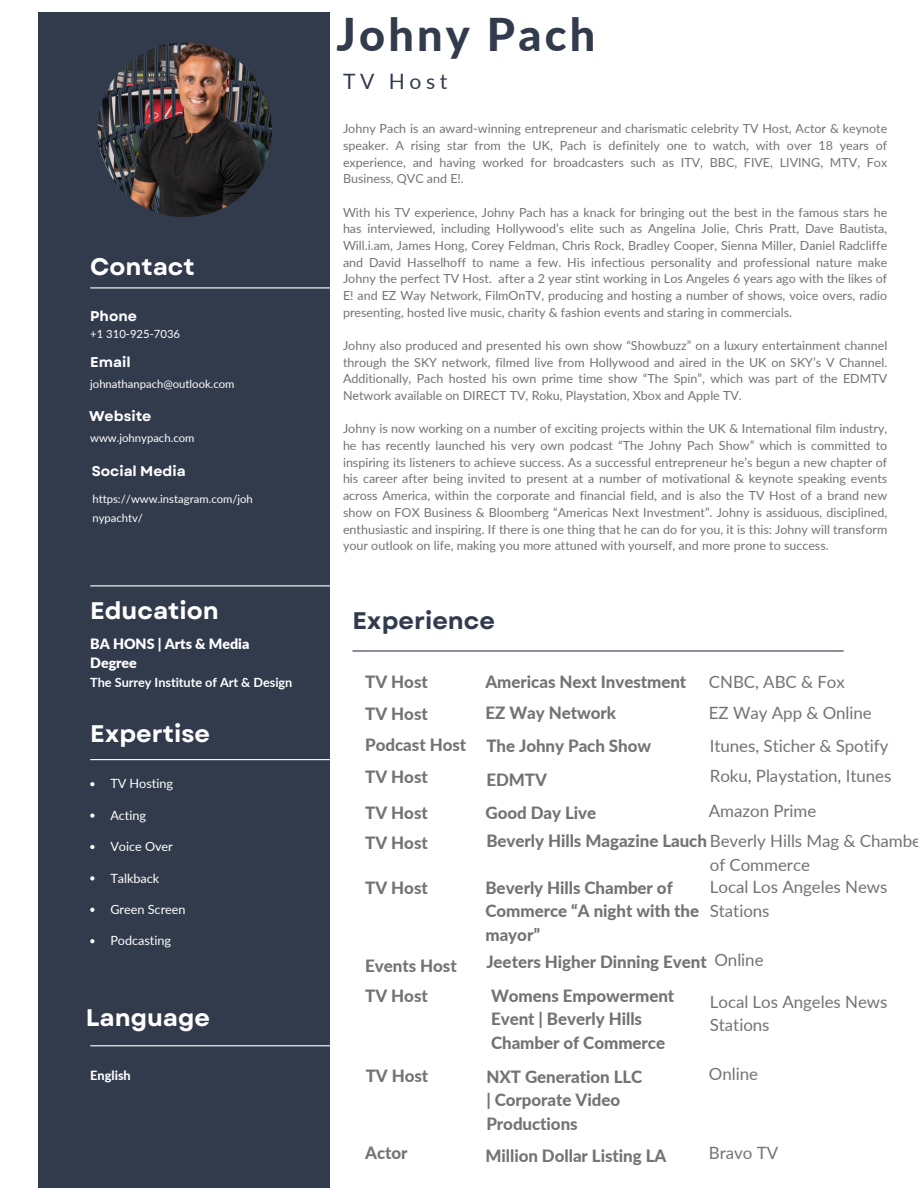
<style>
.page{position:relative;width:918px;height:1188px;background:#fff}
.page>*{position:absolute;margin:0;border:0;box-sizing:border-box;transform-origin:0 0}
.t1{font:800 45.15px "Lato";letter-spacing:.07em;color:#323b4c}
.t2{font:700 24px "Garet";color:#fff}
.t3{font:700 24px "Garet";color:#323b4c}
.t4{font:21.15px "Lato";letter-spacing:.215em;color:#323b4c}
.t5{font:800 16.95px/23.2px "Lato";letter-spacing:-.005em;color:#737373}
.t6{font:16.95px/23.7px "Lato";letter-spacing:-.005em;color:#737373}
.t7{font:900 14.25px "Lato";letter-spacing:-.005em;color:#fff}
.t8{font:700 14.1px "Garet";color:#fff}
.t9{font:12.75px "Lato";letter-spacing:-.005em;color:#fff}
.t10{font:700 12.75px "Lato";letter-spacing:-.005em;color:#fff}
.t11{font:800 12.75px "Lato";color:#fff}
.t12{font:12.45px/16.6px "Lato";color:#737373;text-align:justify}
.t13{font:11.25px/18.8px "Lato";color:#fff}
.s1{font-weight:400}
</style>
<div class="page">
<div style="left:38px;top:12px;width:291px;height:1176px;background:#323b4c"></div>
<hr style="left:90px;top:287px;width:240px;height:1px;background:#fff">
<hr style="left:90px;top:585px;width:240px;height:1px;background:#fff">
<hr style="left:352px;top:650px;width:492px;height:2px;background:#323b4c">
<img style="left:97px;top:42px;width:175px;height:175px;border-radius:50%">
<svg style="left:90px;top:782px;width:4px;height:4px"></svg>
<svg style="left:90px;top:813px;width:4px;height:5px"></svg>
<svg style="left:90px;top:845px;width:4px;height:4px"></svg>
<svg style="left:90px;top:876px;width:4px;height:5px"></svg>
<svg style="left:90px;top:908px;width:4px;height:4px"></svg>
<svg style="left:90px;top:939px;width:4px;height:4px"></svg>
<hr style="left:90px;top:759px;width:240px;height:1px;background:#fff">
<hr style="left:90px;top:1045px;width:240px;height:1px;background:#fff">
<p class="t2" style="left:90px;top:250px;width:106px">Contact</p>
<p class="t8" style="left:90px;top:306px;width:48px">Phone</p>
<p class="t13" style="left:90px;top:324px;width:91px">+1 310-925-7036</p>
<p class="t8" style="left:90px;top:352px;width:42px">Email</p>
<p class="t13" style="left:90px;top:375px;width:146px">johnathanpach@outlook.com</p>
<p class="t8" style="left:89px;top:406px;width:64px">Website</p>
<p class="t13" style="left:90px;top:429px;width:106px">www.johnypach.com</p>
<p class="t8" style="left:92px;top:460px;width:95px">Social Media</p>
<p class="t13" style="left:92px;top:489px;width:162px">https://www.instagram.com/joh nypachtv/</p>
<p class="t2" style="left:90px;top:593px;width:130px">Education</p>
<p class="t7" style="left:90px;top:635px;width:161px">BA HONS | Arts &amp; Media</p>
<p class="t7" style="left:90px;top:654px;width:48px">Degree</p>
<p class="t1" style="left:337px;top:7px;width:260px">Johny Pach</p>
<p class="t4" style="left:343px;top:69px;width:106px">TV Host</p>
<p class="t12" style="left:343px;top:120px;width:546px">Johny Pach is an award-winning entrepreneur and charismatic celebrity TV Host, Actor &amp; keynote speaker. A rising star from the UK, Pach is definitely one to watch, with over 18 years of experience, and having worked for broadcasters such as ITV, BBC, FIVE, LIVING, MTV, Fox Business, QVC and E!.</p>
<p class="t12" style="left:343px;top:204px;width:546px">With his TV experience, Johny Pach has a knack for bringing out the best in the famous stars he has interviewed, including Hollywood’s elite such as Angelina Jolie, Chris Pratt, Dave Bautista, Will.i.am, James Hong, Corey Feldman, Chris Rock, Bradley Cooper, Sienna Miller, Daniel Radcliffe and David Hasselhoff to name a few. His infectious personality and professional nature make Johny the perfect TV Host. after a 2 year stint working in Los Angeles 6 years ago with the likes of E! and EZ Way Network, FilmOnTV, producing and hosting a number of shows, voice overs, radio presenting, hosted live music, charity &amp; fashion events and staring in commercials.</p>
<p class="t12" style="left:343px;top:337px;width:546px">Johny also produced and presented his own show “Showbuzz” on a luxury entertainment channel through the SKY network, filmed live from Hollywood and aired in the UK on SKY’s V Channel.<br>Additionally, Pach hosted his own prime time show “The Spin”, which was part of the EDMTV Network available on DIRECT TV, Roku, Playstation, Xbox and Apple TV.</p>
<p class="t12" style="left:343px;top:420px;width:546px">Johny is now working on a number of exciting projects within the UK &amp; International film industry, he has recently launched his very own podcast “The Johny Pach Show” which is committed to inspiring its listeners to achieve success. As a successful entrepreneur he’s begun a new chapter of his career after being invited to present at a number of motivational &amp; keynote speaking events across America, within the corporate and financial field, and is also the TV Host of a brand new show on FOX Business &amp; Bloomberg “Americas Next Investment”. Johny is assiduous, disciplined, enthusiastic and inspiring. If there is one thing that he can do for you, it is this: Johny will transform your outlook on life, making you more attuned with yourself, and more prone to success.</p>
<p class="t3" style="left:352px;top:603px;width:144px">Experience</p>
<p class="t10" style="left:90px;top:674px;width:204px">The Surrey Institute of Art &amp; Design</p>
<p class="t5" style="left:365px;top:670px;width:64px">TV Host</p>
<p class="t5" style="left:485px;top:670px;width:202px">Americas Next Investment</p>
<p class="t6" style="left:709px;top:670px;width:137px">CNBC, ABC &amp; Fox</p>
<p class="t2" style="left:90px;top:716px;width:121px">Expertise</p>
<p class="t9" style="left:110px;top:776px;width:64px">TV Hosting</p>
<p class="t9" style="left:110px;top:807px;width:37px">Acting</p>
<p class="t9" style="left:110px;top:839px;width:64px">Voice Over</p>
<p class="t9" style="left:110px;top:870px;width:50px">Talkback</p>
<p class="t9" style="left:110px;top:901px;width:77px">Green Screen</p>
<p class="t9" style="left:110px;top:933px;width:62px">Podcasting</p>
<p class="t2" style="left:86px;top:1000px;width:126px">Language</p>
<p class="t11" style="left:90px;top:1067px;width:42px">English</p>
<p class="t5" style="left:365px;top:702px;width:64px">TV Host</p>
<p class="t5" style="left:485px;top:701px;width:132px">EZ Way Network</p>
<p class="t6" style="left:709px;top:700px;width:164px">EZ Way App &amp; Online</p>
<p class="t5" style="left:365px;top:733px;width:103px">Podcast Host</p>
<p class="t5" style="left:486px;top:734px;width:166px">The Johny Pach Show</p>
<p class="t6" style="left:710px;top:733px;width:180px">Itunes, Sticher &amp; Spotify</p>
<p class="t5" style="left:365px;top:765px;width:64px">TV Host</p>
<p class="t5" style="left:486px;top:767px;width:62px">EDMTV</p>
<p class="t6" style="left:710px;top:764px;width:183px">Roku, Playstation, Itunes</p>
<p class="t5" style="left:365px;top:800px;width:64px">TV Host</p>
<p class="t5" style="left:485px;top:801px;width:112px">Good Day Live</p>
<p class="t6" style="left:709px;top:798px;width:109px">Amazon Prime</p>
<p class="t5" style="left:365px;top:831px;width:64px">TV Host</p>
<p class="t5" style="left:486px;top:829px;width:436px">Beverly Hills Magazine Lauch <span class="s1">Beverly Hills Mag &amp; Chambe</span></p>
<p class="t6" style="left:710px;top:852px;width:102px">of Commerce</p>
<p class="t5" style="left:365px;top:875px;width:64px">TV Host</p>
<p class="t5" style="left:485px;top:876px;width:215px">Beverly Hills Chamber of<br>Commerce “A night with the mayor”</p>
<p class="t6" style="left:710px;top:875px;width:179px">Local Los Angeles News<br>Stations</p>
<p class="t5" style="left:365px;top:953px;width:93px">Events Host</p>
<p class="t5" style="left:486px;top:950px;width:222px">Jeeters Higher Dinning Event</p>
<p class="t6" style="left:714px;top:948px;width:51px">Online</p>
<p class="t5" style="left:365px;top:984px;width:64px">TV Host</p>
<p class="t5" style="left:491px;top:984px;width:185px">Womens Empowerment<br>Event | Beverly Hills<br>Chamber of Commerce</p>
<p class="t6" style="left:710px;top:989px;width:179px">Local Los Angeles News<br>Stations</p>
<p class="t5" style="left:366px;top:1064px;width:64px">TV Host</p>
<p class="t5" style="left:486px;top:1065px;width:158px">NXT Generation LLC</p>
<p class="t5" style="left:486px;top:1088px;width:135px">| Corporate Video<br>Productions</p>
<p class="t6" style="left:709px;top:1062px;width:51px">Online</p>
<p class="t5" style="left:365px;top:1140px;width:44px">Actor</p>
<p class="t5" style="left:485px;top:1144px;width:182px">Million Dollar Listing LA</p>
<p class="t6" style="left:709px;top:1140px;width:71px">Bravo TV</p>
</div>
